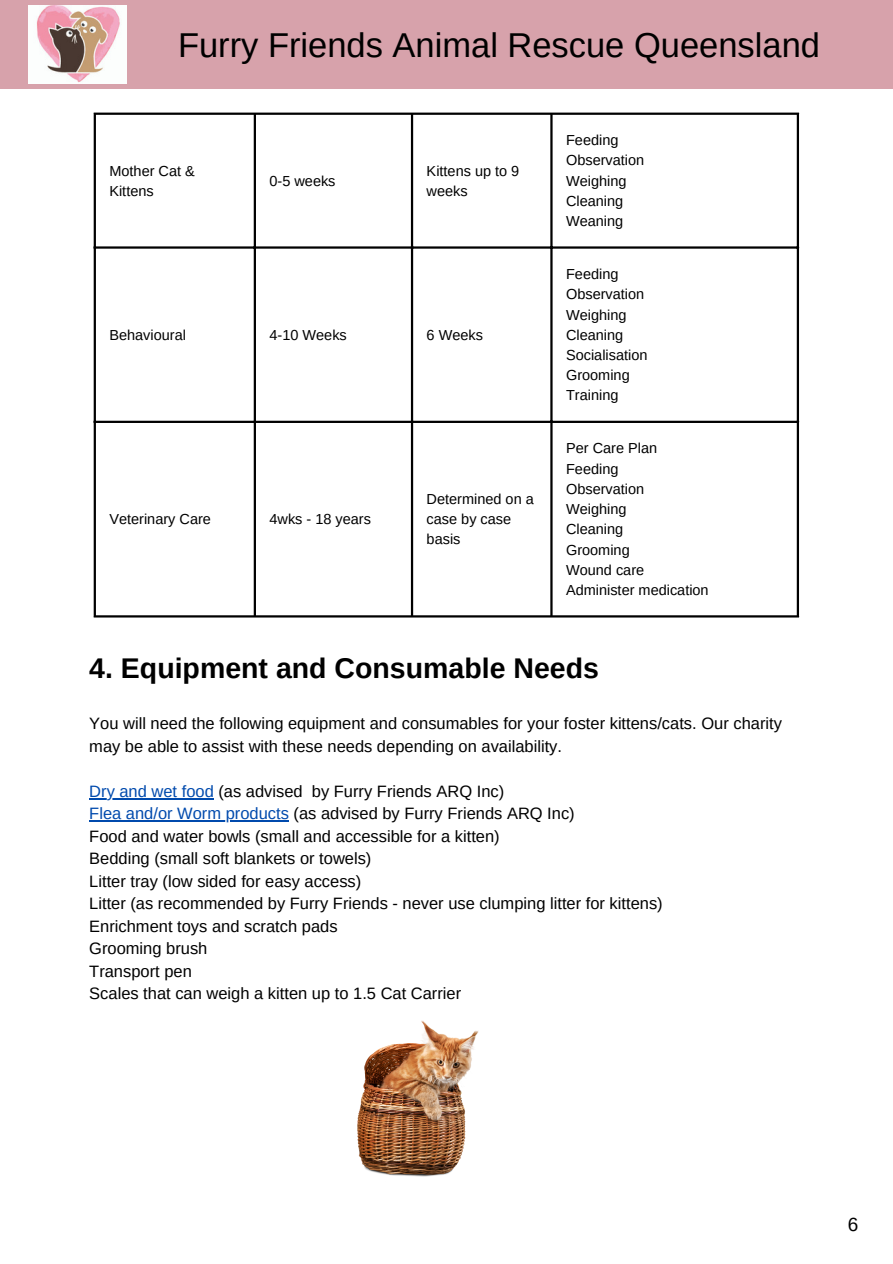
<style>
.page{position:relative;width:893px;height:1264px;background:#fff}
.page>*{position:absolute;margin:0;border:0;box-sizing:border-box;transform-origin:0 0}
.t1{font:34.5px "Arimo";color:#000}
.t2{font:700 28.5px "Arimo";color:#000}
.t3{font:19.05px "Arimo";color:#000}
.t4{font:16.5px/22.5px "Arimo";color:#000}
.t5{font:14.55px/20.2px "Arimo";color:#000}
.s1{color:#004aad}
</style>
<div class="page">
<div style="left:0;top:0;width:892px;height:89px;background:#d7a2ab"></div>
<img style="left:29px;top:6px;width:97px;height:77px">
<hr style="left:94px;top:115px;width:2px;height:500px;background:#000">
<hr style="left:254px;top:115px;width:2px;height:500px;background:#000">
<hr style="left:411px;top:115px;width:2px;height:500px;background:#000">
<hr style="left:550px;top:115px;width:2px;height:500px;background:#000">
<hr style="left:796px;top:115px;width:3px;height:500px;background:#000">
<hr style="left:94px;top:113px;width:705px;height:2px;background:#000">
<hr style="left:94px;top:246px;width:705px;height:3px;background:#000">
<hr style="left:94px;top:421px;width:705px;height:2px;background:#000">
<hr style="left:94px;top:615px;width:705px;height:2px;background:#000">
<img style="left:358px;top:1020px;width:120px;height:157px">
<hr style="left:89px;top:798px;width:125px;height:1px;background:#004aad">
<hr style="left:89px;top:820px;width:200px;height:1px;background:#004aad">
<h1 class="t1" style="left:178px;top:26px;width:643px">Furry Friends Animal Rescue Queensland</h1>
<p class="t5" style="left:109px;top:160px;width:87px">Mother Cat &amp;<br>Kittens</p>
<p class="t5" style="left:269px;top:170px;width:68px">0-5 weeks</p>
<p class="t5" style="left:426px;top:160px;width:94px">Kittens up to 9 weeks</p>
<p class="t5" style="left:109px;top:324px;width:78px">Behavioural</p>
<p class="t5" style="left:269px;top:324px;width:79px">4-10 Weeks</p>
<p class="t5" style="left:426px;top:324px;width:58px">6 Weeks</p>
<p class="t5" style="left:109px;top:509px;width:103px">Veterinary Care</p>
<p class="t5" style="left:269px;top:509px;width:103px">4wks - 18 years</p>
<p class="t5" style="left:426px;top:489px;width:109px">Determined on a case by case basis</p>
<p class="t5" style="left:566px;top:130px;width:80px">Feeding<br>Observation<br>Weighing<br>Cleaning<br>Weaning</p>
<p class="t5" style="left:566px;top:264px;width:83px">Feeding<br>Observation<br>Weighing<br>Cleaning<br>Socialisation<br>Grooming<br>Training</p>
<p class="t5" style="left:566px;top:438px;width:144px">Per Care Plan<br>Feeding<br>Observation<br>Weighing<br>Cleaning<br>Grooming<br>Wound care<br>Administer medication</p>
<h2 class="t2" style="left:89px;top:652px;width:511px">4. Equipment and Consumable Needs</h2>
<p class="t4" style="left:89px;top:712px;width:694px">You will need the following equipment and consumables for your foster kittens/cats. Our charity may be able to assist with these needs depending on availability.</p>
<p class="t4" style="left:89px;top:780px;width:575px"><span class="s1">Dry and wet food</span> (as advised by Furry Friends ARQ Inc)<br><span class="s1">Flea and/or Worm products</span> (as advised by Furry Friends ARQ Inc)<br>Food and water bowls (small and accessible for a kitten)<br>Bedding (small soft blankets or towels)<br>Litter tray (low sided for easy access)<br>Litter (as recommended by Furry Friends - never use clumping litter for kittens)<br>Enrichment toys and scratch pads<br>Grooming brush<br>Transport pen<br>Scales that can weigh a kitten up to 1.5 Cat Carrier</p>
<p class="t3" style="left:847px;top:1213px;width:12px">6</p>
</div>
